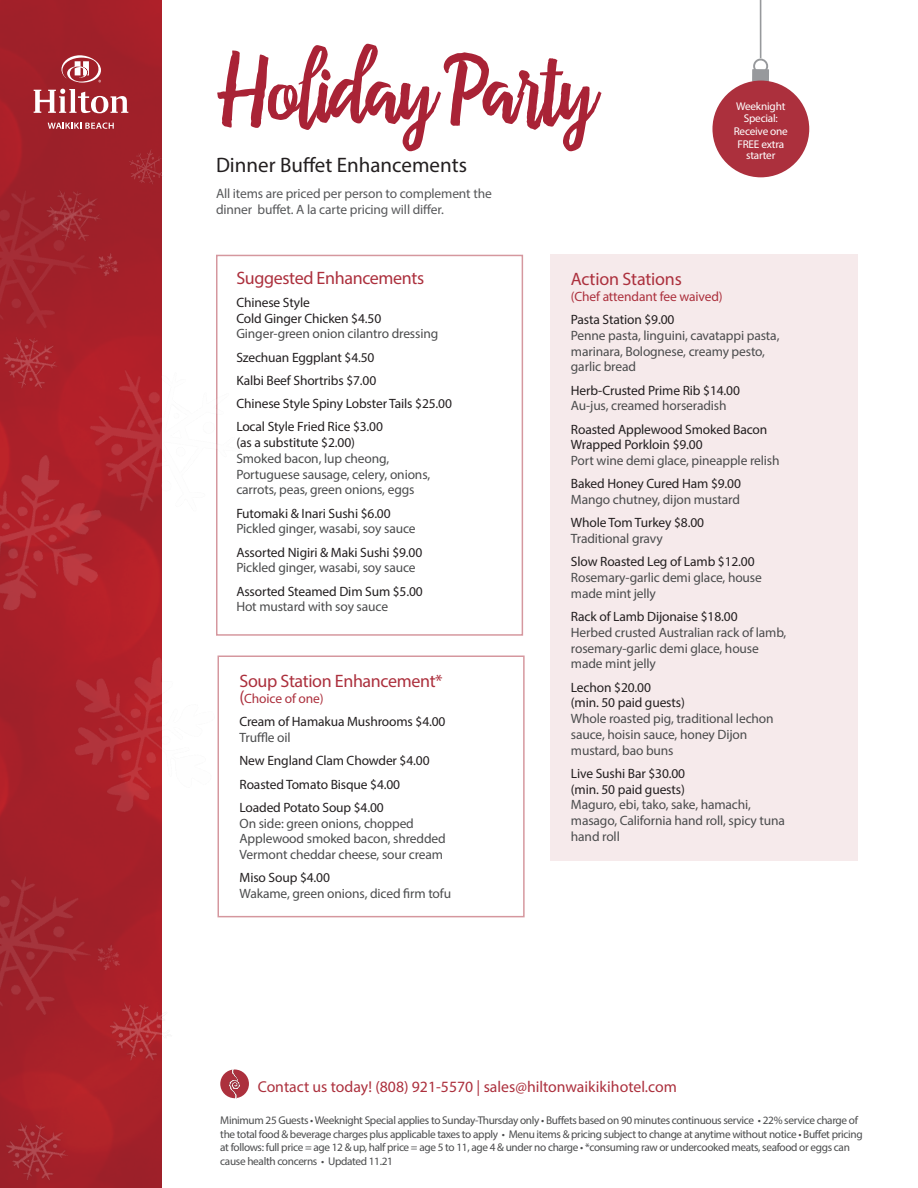
<style>
.page{position:relative;width:918px;height:1188px;background:#fff}
.page>*{position:absolute;margin:0;border:0;box-sizing:border-box;transform-origin:0 0}
.t1{font:150px "Carolinea";letter-spacing:-.02em;color:#a92336}
.t2{font:21px "Myriad Pro";color:#231f20}
.Menu_Item_Descriptio{font:18px "Myriad Pro";letter-spacing:-.02em;color:#ac303d}
.t3{font:15.75px "Myriad Pro";color:#ac303d}
.Menu_Item_Descriptio-2{font:13.5px/15.8px "Myriad Pro";letter-spacing:-.01em;color:#4b4c4d}
.Menu_Item_Descriptio-3{font:13.5px/15.8px "Myriad Pro";letter-spacing:-.01em;color:#231f20}
.Menu_Item_Descriptio-4{font:13.5px/15.8px "Myriad Pro";letter-spacing:-.01em;color:#57585a}
.Menu_Item_Descriptio-5{font:13.5px "Myriad Pro";letter-spacing:-.01em;color:#ac303d}
.t4{font:11.25px/13.5px "Myriad Pro";letter-spacing:-.03em;color:#4b4c4d}
.Menu_Item_Descriptio-6{font:11.25px/12.8px "Myriad Pro";letter-spacing:-.02em;color:#fff;text-align:center}
.s1{color:#4b4c4d}
.s2{color:#231f20}
.s3{font-size:18px}
</style>
<div class="page">
<div style="left:220px;top:1070px;width:29px;height:28px;background:#ac303d;border-radius:50%"></div>
<img style="left:230px;top:1070px;width:10px;height:29px">
<svg style="left:753px;top:0;width:15px;height:69px"></svg>
<div style="left:752px;top:69px;width:17px;height:13px;background:#97999c"></div>
<div style="left:712px;top:81px;width:97px;height:96px;background:#ac303d;border-radius:50%"></div>
<div style="left:550px;top:255px;width:307px;height:606px;background:#f6eaeb"></div>
<svg style="left:0;top:0;width:162px;height:1188px;background:#a52029"></svg>
<svg style="left:61px;top:55px;width:40px;height:28px"></svg>
<svg style="left:34px;top:89px;width:94px;height:24px"></svg>
<svg style="left:48px;top:123px;width:66px;height:6px"></svg>
<img style="left:0;top:381px;width:20px;height:31px">
<img style="left:119px;top:249px;width:2px;height:32px">
<img style="left:121px;top:148px;width:41px;height:43px">
<img style="left:0;top:1099px;width:86px;height:89px">
<img style="left:20px;top:311px;width:198px;height:264px">
<img style="left:0;top:139px;width:119px;height:242px">
<img style="left:0;top:821px;width:135px;height:258px">
<img style="left:89px;top:940px;width:34px;height:35px">
<img style="left:0;top:432px;width:125px;height:195px">
<img style="left:35px;top:634px;width:203px;height:201px">
<img style="left:81px;top:979px;width:81px;height:109px">
<p class="t1" style="left:221px;top:28px;width:377px">Holiday Party</p>
<p class="t2" style="left:216px;top:152px;width:252px">Dinner Buffet Enhancements</p>
<p class="Menu_Item_Descriptio-4" style="left:216px;top:185px;width:277px">All items are priced per person to complement the dinner buffet. A la carte pricing will differ.</p>
<p class="Menu_Item_Descriptio-6" style="left:734px;top:99px;width:56px">Weeknight<br>Special:<br>Receive one<br>FREE extra</p>
<p class="Menu_Item_Descriptio-6" style="left:746px;top:149px;width:31px">starter</p>
<p class="Menu_Item_Descriptio" style="left:236px;top:267px;width:189px">Suggested Enhancements</p>
<p class="Menu_Item_Descriptio-3" style="left:236px;top:294px;width:204px">Chinese Style<br>Cold Ginger Chicken $4.50<br><span class="s1">Ginger-green onion cilantro dressing</span></p>
<p class="Menu_Item_Descriptio-3" style="left:236px;top:349px;width:140px">Szechuan Eggplant $4.50</p>
<p class="Menu_Item_Descriptio-3" style="left:236px;top:372px;width:142px">Kalbi Beef Shortribs $7.00</p>
<p class="Menu_Item_Descriptio-3" style="left:236px;top:396px;width:217px">Chinese Style Spiny Lobster Tails $25.00</p>
<p class="Menu_Item_Descriptio-2" style="left:236px;top:419px;width:195px"><span class="s2">Local Style Fried Rice $3.00<br>(as a substitute $2.00)<br></span>Smoked bacon, lup cheong,<br>Portuguese sausage, celery, onions, carrots, peas, green onions, eggs</p>
<p class="Menu_Item_Descriptio-2" style="left:236px;top:505px;width:181px"><span class="s2">Futomaki &amp; Inari Sushi $6.00<br></span>Pickled ginger, wasabi, soy sauce</p>
<p class="Menu_Item_Descriptio-3" style="left:236px;top:544px;width:187px">Assorted Nigiri &amp; Maki Sushi $9.00<br><span class="s1">Pickled ginger, wasabi, soy sauce</span></p>
<p class="Menu_Item_Descriptio-3" style="left:236px;top:583px;width:188px">Assorted Steamed Dim Sum $5.00<br><span class="s1">Hot mustard with soy sauce</span></p>
<p class="Menu_Item_Descriptio" style="left:240px;top:670px;width:205px">Soup Station Enhancement*</p>
<p class="Menu_Item_Descriptio-5" style="left:240px;top:690px;width:86px"><span class="s3">(</span>Choice of one)</p>
<p class="Menu_Item_Descriptio-3" style="left:240px;top:714px;width:207px">Cream of Hamakua Mushrooms $4.00<br><span class="s1">Truffle oil</span></p>
<p class="Menu_Item_Descriptio-3" style="left:240px;top:753px;width:192px">New England Clam Chowder $4.00</p>
<p class="Menu_Item_Descriptio-3" style="left:240px;top:776px;width:162px">Roasted Tomato Bisque $4.00</p>
<p class="Menu_Item_Descriptio-2" style="left:240px;top:799px;width:208px"><span class="s2">Loaded Potato Soup $4.00<br></span>On side: green onions, chopped<br>Applewood smoked bacon, shredded<br>Vermont cheddar cheese, sour cream</p>
<p class="Menu_Item_Descriptio-2" style="left:240px;top:870px;width:213px"><span class="s2">Miso Soup $4.00<br></span>Wakame, green onions, diced firm tofu</p>
<p class="Menu_Item_Descriptio" style="left:571px;top:268px;width:112px">Action Stations</p>
<p class="Menu_Item_Descriptio-5" style="left:571px;top:288px;width:153px">(Chef attendant fee waived)</p>
<p class="Menu_Item_Descriptio-2" style="left:571px;top:311px;width:210px"><span class="s2">Pasta Station $9.00<br></span>Penne pasta, linguini, cavatappi pasta, marinara, Bolognese, creamy pesto, garlic bread</p>
<p class="Menu_Item_Descriptio-3" style="left:571px;top:382px;width:171px">Herb-Crusted Prime Rib $14.00<br><span class="s1">Au-jus, creamed horseradish</span></p>
<p class="Menu_Item_Descriptio-3" style="left:571px;top:421px;width:210px">Roasted Applewood Smoked Bacon<br>Wrapped Porkloin $9.00<br><span class="s1">Port wine demi glace, pineapple relish</span></p>
<p class="Menu_Item_Descriptio-2" style="left:571px;top:476px;width:172px"><span class="s2">Baked Honey Cured Ham $9.00<br></span>Mango chutney, dijon mustard</p>
<p class="Menu_Item_Descriptio-3" style="left:571px;top:515px;width:135px">Whole Tom Turkey $8.00<br><span class="s1">Traditional gravy</span></p>
<p class="Menu_Item_Descriptio-2" style="left:571px;top:554px;width:193px"><span class="s2">Slow Roasted Leg of Lamb $12.00<br></span>Rosemary-garlic demi glace, house made mint jelly</p>
<p class="Menu_Item_Descriptio-2" style="left:571px;top:608px;width:217px"><span class="s2">Rack of Lamb Dijonaise $18.00<br></span>Herbed crusted Australian rack of lamb, rosemary-garlic demi glace, house made mint jelly</p>
<p class="Menu_Item_Descriptio-2" style="left:571px;top:679px;width:204px"><span class="s2">Lechon $20.00<br>(min. 50 paid guests)<br></span>Whole roasted pig, traditional lechon sauce, hoisin sauce, honey Dijon mustard, bao buns</p>
<p class="Menu_Item_Descriptio-2" style="left:571px;top:765px;width:216px"><span class="s2">Live Sushi Bar $30.00<br>(min. 50 paid guests)<br></span>Maguro, ebi, tako, sake, hamachi, masago, California hand roll, spicy tuna hand roll</p>
<p class="t3" style="left:258px;top:1077px;width:421px">Contact us today! (808) 921-5570 | sales@hiltonwaikikihotel.com</p>
<p class="t4" style="left:220px;top:1113px;width:644px">Minimum 25 Guests • Weeknight Special applies to Sunday-Thursday only • Buffets based on 90 minutes continuous service • 22% service charge of the total food &amp; beverage charges plus applicable taxes to apply • Menu items &amp; pricing subject to change at anytime without notice • Buffet pricing at follows: full price = age 12 &amp; up, half price = age 5 to 11, age 4 &amp; under no charge • *consuming raw or undercooked meats, seafood or eggs can cause health concerns • Updated 11.21</p>
</div>
